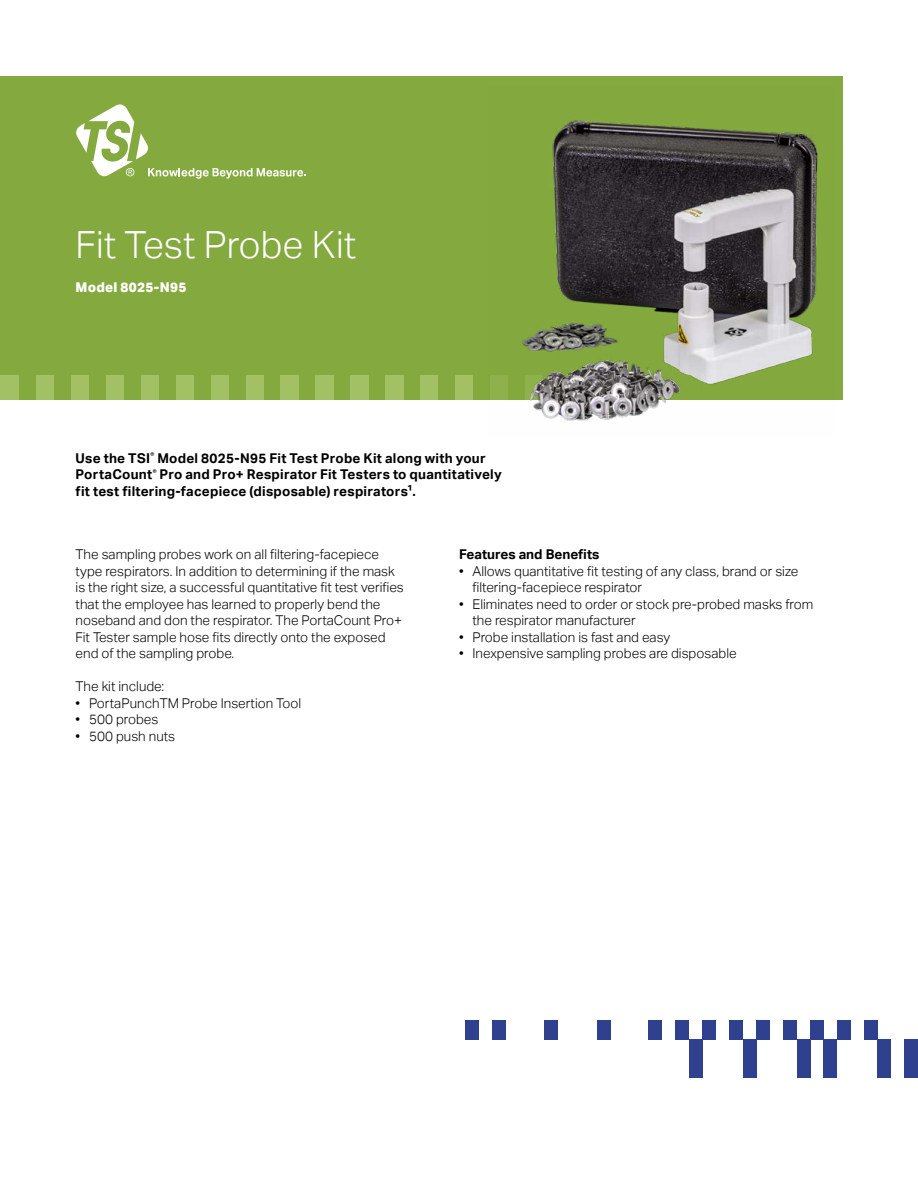
<style>
.page{position:relative;width:918px;height:1188px;background:#fff}
.page>*{position:absolute;margin:0;border:0;box-sizing:border-box;transform-origin:0 0}
.t1{font:300 37.5px "Aktiv Grotesk";color:#fff}
.t2{font:300 13.5px/16.5px "Aktiv Grotesk";color:#000}
.t3{font:700 13.5px/16.5px "Aktiv Grotesk";letter-spacing:.015em;color:#000}
.t4{font:800 13.5px "Aktiv Grotesk";letter-spacing:.02em;color:#fff}
</style>
<div class="page">
<div style="left:0;top:76px;width:842px;height:324px;background:#83a93f"></div>
<div style="left:0;top:375px;width:19px;height:25px;background:#a2c064"></div>
<div style="left:36px;top:375px;width:18px;height:25px;background:#a2c064"></div>
<div style="left:71px;top:375px;width:18px;height:25px;background:#a2c064"></div>
<div style="left:141px;top:375px;width:18px;height:25px;background:#a2c064"></div>
<div style="left:176px;top:375px;width:18px;height:25px;background:#a2c064"></div>
<div style="left:211px;top:375px;width:18px;height:25px;background:#a2c064"></div>
<div style="left:246px;top:375px;width:18px;height:25px;background:#a2c064"></div>
<div style="left:106px;top:375px;width:18px;height:25px;background:#a2c064"></div>
<div style="left:281px;top:375px;width:17px;height:25px;background:#a2c064"></div>
<div style="left:315px;top:375px;width:18px;height:25px;background:#a2c064"></div>
<div style="left:350px;top:375px;width:18px;height:25px;background:#a2c064"></div>
<div style="left:420px;top:375px;width:18px;height:25px;background:#a2c064"></div>
<div style="left:455px;top:375px;width:18px;height:25px;background:#a2c064"></div>
<div style="left:385px;top:375px;width:18px;height:25px;background:#a2c064"></div>
<div style="left:351px;top:375px;width:18px;height:25px;background:#a2c064"></div>
<svg style="left:76px;top:104px;width:230px;height:75px"></svg>
<div style="left:878px;top:1040px;width:13px;height:38px;background:#2f418e"></div>
<div style="left:743px;top:1040px;width:13px;height:38px;background:#2f418e"></div>
<div style="left:904px;top:1040px;width:14px;height:38px;background:#2f418e"></div>
<div style="left:824px;top:1040px;width:13px;height:38px;background:#2f418e"></div>
<div style="left:689px;top:1040px;width:13px;height:38px;background:#2f418e"></div>
<div style="left:797px;top:1040px;width:13px;height:38px;background:#2f418e"></div>
<div style="left:864px;top:1020px;width:14px;height:19px;background:#2f418e"></div>
<div style="left:837px;top:1020px;width:14px;height:19px;background:#2f418e"></div>
<div style="left:810px;top:1020px;width:14px;height:19px;background:#2f418e"></div>
<div style="left:756px;top:1020px;width:14px;height:19px;background:#2f418e"></div>
<div style="left:729px;top:1020px;width:14px;height:19px;background:#2f418e"></div>
<div style="left:702px;top:1020px;width:14px;height:19px;background:#2f418e"></div>
<div style="left:675px;top:1020px;width:14px;height:19px;background:#2f418e"></div>
<div style="left:648px;top:1020px;width:14px;height:19px;background:#2f418e"></div>
<div style="left:783px;top:1020px;width:14px;height:19px;background:#2f418e"></div>
<div style="left:597px;top:1020px;width:13px;height:19px;background:#2f418e"></div>
<div style="left:544px;top:1020px;width:14px;height:19px;background:#2f418e"></div>
<div style="left:492px;top:1020px;width:14px;height:20px;background:#2f418e"></div>
<div style="left:466px;top:1020px;width:13px;height:20px;background:#2f418e"></div>
<img style="left:490px;top:120px;width:328px;height:301px">
<h1 class="t1" style="left:76px;top:223px;width:282px">Fit Test Probe Kit</h1>
<p class="t4" style="left:76px;top:280px;width:112px">Model 8025-N95</p>
<p class="t3" style="left:76px;top:450px;width:428px">Use the TSI<sup>®</sup> Model 8025-N95 Fit Test Probe Kit along with your<br>PortaCount<sup>®</sup> Pro and Pro+ Respirator Fit Testers to quantitatively fit test filtering-facepiece (disposable) respirators1.</p>
<p class="t2" style="left:76px;top:546px;width:330px">The sampling probes work on all filtering-facepiece type respirators. In addition to determining if the mask is the right size, a successful quantitative fit test verifies that the employee has learned to properly bend the noseband and don the respirator. The PortaCount Pro+ Fit Tester sample hose fits directly onto the exposed end of the sampling probe.</p>
<p class="t2" style="left:76px;top:678px;width:90px">The kit include:</p>
<p class="t2" style="left:76px;top:695px;width:227px">• PortaPunchTM Probe Insertion Tool</p>
<p class="t2" style="left:76px;top:711px;width:84px">• 500 probes</p>
<p class="t2" style="left:76px;top:728px;width:101px">• 500 push nuts</p>
<p class="t3" style="left:459px;top:546px;width:142px">Features and Benefits</p>
<p class="t2" style="left:472px;top:563px;width:327px;text-indent:-14px">• Allows quantitative fit testing of any class, brand or size filtering-facepiece respirator</p>
<p class="t2" style="left:472px;top:596px;width:342px;text-indent:-14px">• Eliminates need to order or stock pre-probed masks from the respirator manufacturer</p>
<p class="t2" style="left:459px;top:629px;width:213px">• Probe installation is fast and easy</p>
<p class="t2" style="left:459px;top:645px;width:279px">• Inexpensive sampling probes are disposable</p>
</div>
